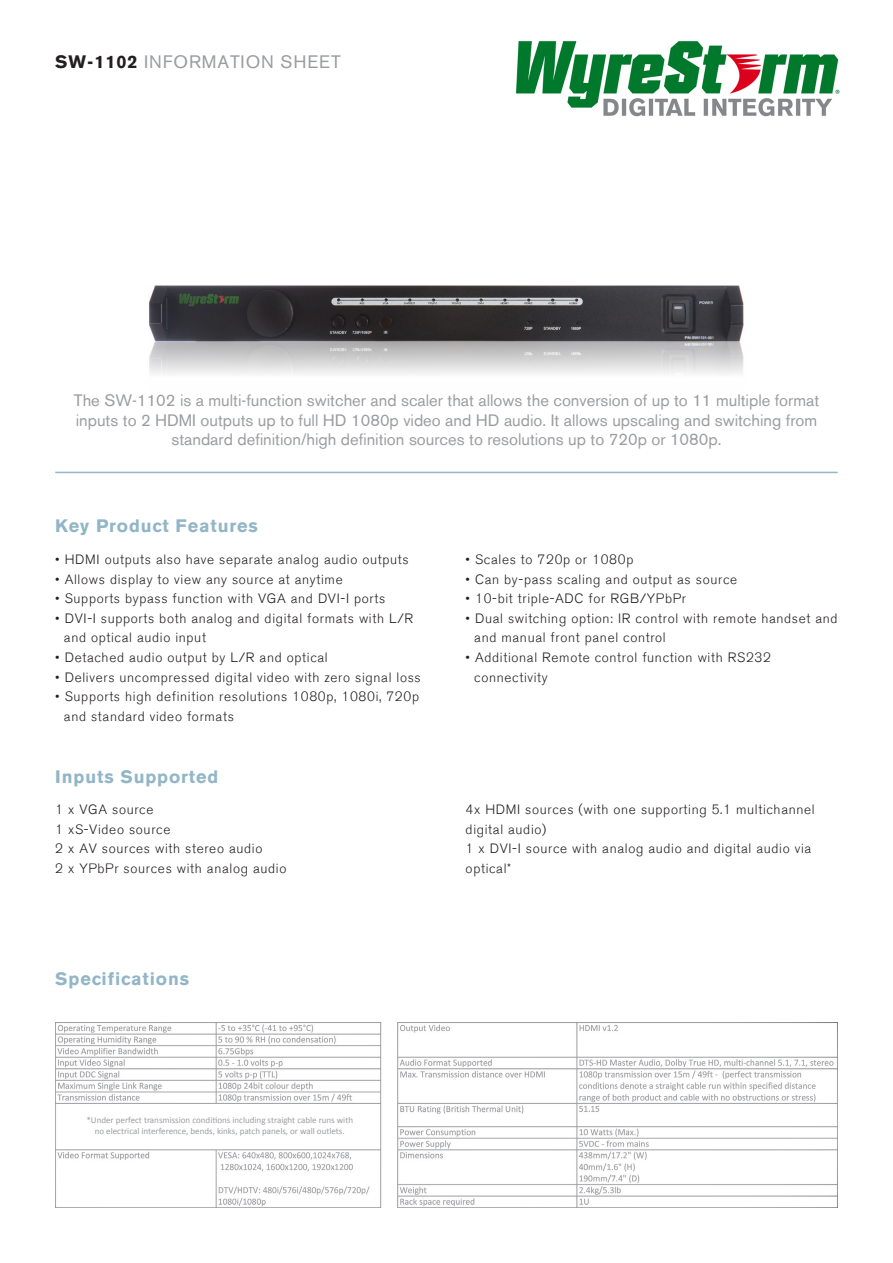
<style>
.page{position:relative;width:893px;height:1263px;background:#fff}
.page>*{position:absolute;margin:0;border:0;box-sizing:border-box;transform-origin:0 0}
.t1{font:700 18px "Akzidenz Grotesk BE";letter-spacing:.05em;color:#92b6c7}
.t2{font:18px "Akzidenz Grotesk BE";letter-spacing:.05em;color:#9b9da0}
.t3{font:16.5px/19.8px "Akzidenz Grotesk BE";color:#9b9da0;text-align:center}
.t4{font:300 13.5px/19.5px "Akzidenz Grotesk BE";letter-spacing:.05em;color:#231f20}
.t5{font:9px "Calibri";color:#9b9da0}
.s1{font-weight:700;color:#231f20}
</style>
<div class="page">
<img style="left:149px;top:285px;width:595px;height:89px">
<hr style="left:55px;top:472px;width:783px;height:1px;background:#92b6c7">
<img style="left:516px;top:41px;width:324px;height:76px">
<img style="left:55px;top:1022px;width:783px;height:186px">
<p class="t2" style="left:55px;top:51px;width:287px"><span class="s1">SW-1102</span> INFORMATION SHEET</p>
<p class="t3" style="left:74px;top:390px;width:747px">The SW-1102 is a multi-function switcher and scaler that allows the conversion of up to 11 multiple format inputs to 2 HDMI outputs up to full HD 1080p video and HD audio. It allows upscaling and switching from standard definition/high definition sources to resolutions up to 720p or 1080p.</p>
<p class="t1" style="left:55px;top:515px;width:204px">Key Product Features</p>
<p class="t4" style="left:55px;top:550px;width:355px">• HDMI outputs also have separate analog audio outputs</p>
<p class="t4" style="left:55px;top:570px;width:289px">• Allows display to view any source at anytime</p>
<p class="t4" style="left:55px;top:589px;width:331px">• Supports bypass function with VGA and DVI-I ports</p>
<p class="t4" style="left:55px;top:609px;width:359px">• DVI-I supports both analog and digital formats with L/R</p>
<p class="t4" style="left:64px;top:628px;width:143px">and optical audio input</p>
<p class="t4" style="left:55px;top:648px;width:274px">• Detached audio output by L/R and optical</p>
<p class="t4" style="left:55px;top:667px;width:367px">• Delivers uncompressed digital video with zero signal loss</p>
<p class="t4" style="left:55px;top:687px;width:365px">• Supports high definition resolutions 1080p, 1080i, 720p</p>
<p class="t4" style="left:64px;top:706px;width:171px">and standard video formats</p>
<p class="t1" style="left:55px;top:767px;width:165px">Inputs Supported</p>
<p class="t4" style="left:55px;top:800px;width:100px">1 x VGA source</p>
<p class="t4" style="left:55px;top:820px;width:117px">1 xS-Video source</p>
<p class="t4" style="left:55px;top:839px;width:209px">2 x AV sources with stereo audio</p>
<p class="t4" style="left:55px;top:859px;width:233px">2 x YPbPr sources with analog audio</p>
<p class="t1" style="left:55px;top:969px;width:135px">Specifications</p>
<p class="t4" style="left:466px;top:550px;width:169px">• Scales to 720p or 1080p</p>
<p class="t4" style="left:466px;top:570px;width:273px">• Can by-pass scaling and output as source</p>
<p class="t4" style="left:466px;top:589px;width:222px">• 10-bit triple-ADC for RGB/YPbPr</p>
<p class="t4" style="left:466px;top:609px;width:373px">• Dual switching option: IR control with remote handset and</p>
<p class="t4" style="left:474px;top:628px;width:193px">and manual front panel control</p>
<p class="t4" style="left:466px;top:648px;width:307px">• Additional Remote control function with RS232</p>
<p class="t4" style="left:474px;top:667px;width:75px">connectivity</p>
<p class="t4" style="left:466px;top:800px;width:351px">4x HDMI sources (with one supporting 5.1 multichannel digital audio)</p>
<p class="t4" style="left:466px;top:839px;width:347px">1 x DVI-I source with analog audio and digital audio via optical*</p>
<p class="t5" style="left:86px;top:1114px;width:268px">*Under perfect transmission conditions including straight cable runs with</p>
<p class="t5" style="left:95px;top:1125px;width:251px">no electrical interference, bends, kinks, patch panels, or wall outlets.</p>
</div>
